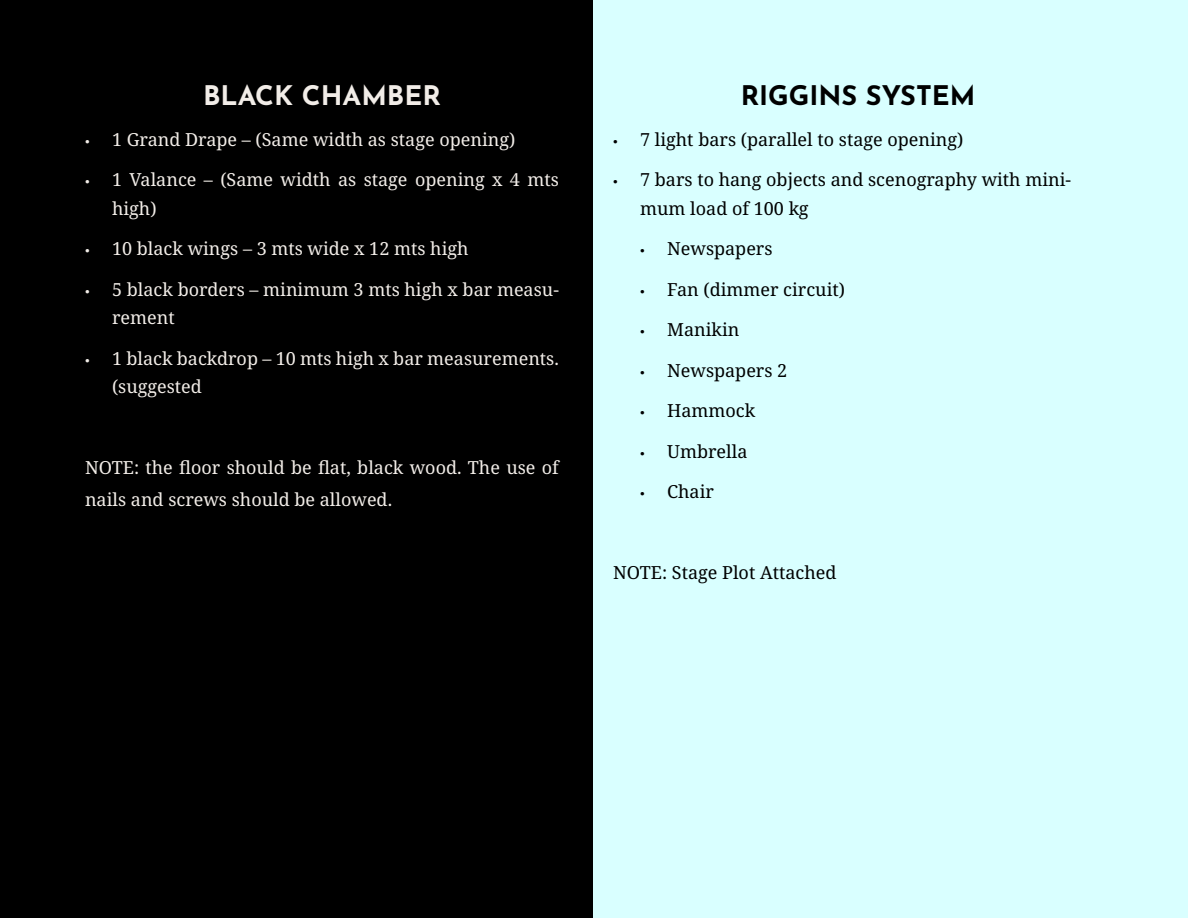
<style>
.page{position:relative;width:1188px;height:918px;background:#d9ffff}
.page>*{position:absolute;margin:0;border:0;box-sizing:border-box;transform-origin:0 0}
.t1{font:700 27px "Josefin Sans";color:#000}
.t2{font:700 27px "Josefin Sans";color:#f2ede8}
.t3{font:18px/28.5px "Noto Serif";color:#f2ede8}
.t4{font:18px/28.5px "Noto Serif";color:#000}
.s1{font-family:"Myriad Pro";font-size:16.5px}
.s2{font-family:"Josefin Sans";font-weight:700;font-size:27px;color:#000}
</style>
<div class="page">
<div style="left:0;top:0;width:592px;height:918px;background:#000"></div>
<p class="t2" style="left:203px;top:72px;width:239px">BLACK CHAMBER</p>
<p class="t3" style="left:85px;top:126px;width:432px"><span class="s1">•</span> 1 Grand Drape – (Same width as stage opening)</p>
<p class="t3" style="left:112px;top:166px;width:448px;text-indent:-27px"><span class="s1">•</span> 1 Valance – (Same width as stage opening x 4 mts high)</p>
<p class="t3" style="left:85px;top:235px;width:385px"><span class="s1">•</span> 10 black wings – 3 mts wide x 12 mts high</p>
<p class="t3" style="left:112px;top:276px;width:448px;text-indent:-27px"><span class="s1">•</span> 5 black borders – minimum 3 mts high x bar measu&shy;rement</p>
<p class="t3" style="left:112px;top:345px;width:448px;text-indent:-27px"><span class="s1">•</span> 1 black backdrop – 10 mts high x bar measurements. (suggested</p>
<p class="t3" style="left:85px;top:453px;width:475px;line-height:31.5px">NOTE: the floor should be flat, black wood. The use of nails and screws should be allowed.<span class="s2">TRAMOYA</span></p>
<p class="t1" style="left:741px;top:72px;width:236px">RIGGINS SYSTEM</p>
<p class="t4" style="left:613px;top:126px;width:352px"><span class="s1">•</span> 7 light bars (parallel to stage opening)</p>
<p class="t4" style="left:640px;top:166px;width:433px;text-indent:-27px"><span class="s1">•</span> 7 bars to hang objects and scenography with mini&shy;mum load of 100 kg</p>
<p class="t4" style="left:640px;top:235px;width:134px"><span class="s1">•</span> Newspapers</p>
<p class="t4" style="left:640px;top:276px;width:206px"><span class="s1">•</span> Fan (dimmer circuit)</p>
<p class="t4" style="left:640px;top:316px;width:101px"><span class="s1">•</span> Manikin</p>
<p class="t4" style="left:640px;top:357px;width:149px"><span class="s1">•</span> Newspapers 2</p>
<p class="t4" style="left:640px;top:397px;width:117px"><span class="s1">•</span> Hammock</p>
<p class="t4" style="left:640px;top:438px;width:109px"><span class="s1">•</span> Umbrella</p>
<p class="t4" style="left:640px;top:478px;width:75px"><span class="s1">•</span> Chair</p>
<p class="t4" style="left:613px;top:559px;width:225px">NOTE: Stage Plot Attached</p>
</div>
